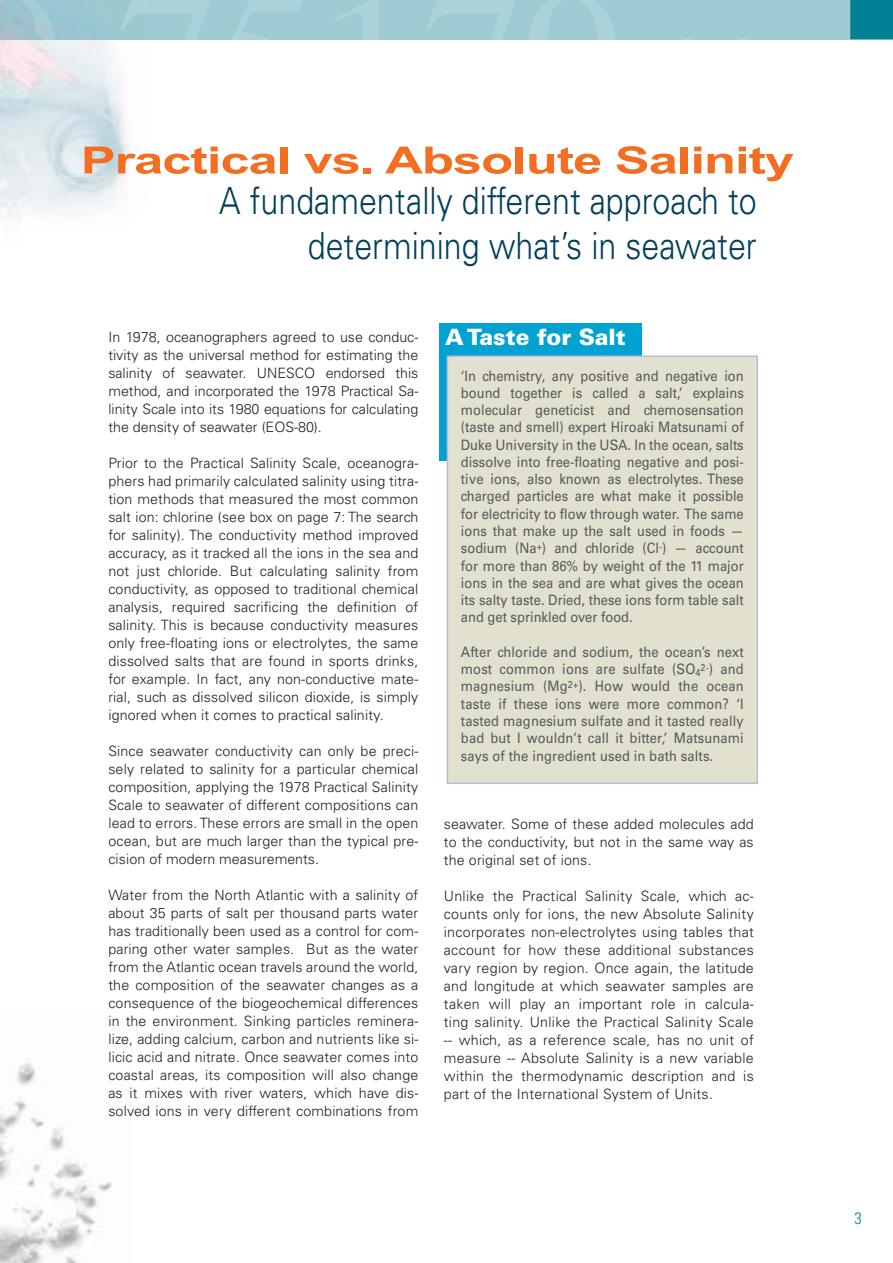
<style>
.page{position:relative;width:893px;height:1263px;background:#fff}
.page>*{position:absolute;margin:0;border:0;box-sizing:border-box;transform-origin:0 0}
.t1{font:300 37.5px/45px "Univers";color:#003f5b;text-align:right;scale:.86 1}
.t2{font:700 37.5px "Arial";letter-spacing:-.02em;color:#f36e21;scale:1.4 1}
.t3{font:900 22.5px "Univers";color:#fff}
.t4{font:300 condensed 16.5px "Univers";color:#008092}
.t5{font:14.4px/17.2px "Univers";color:#58595b;text-align:justify;scale:.9 1}
.t6{font:300 14.25px/18px "Univers";color:#231f20;text-align:justify}
</style>
<div class="page">
<div style="left:0;top:0;width:893px;height:40px;background:#9dcad3"></div>
<div style="left:850px;top:0;width:43px;height:39px;background:#008092"></div>
<img style="left:0;top:1062px;width:112px;height:201px">
<img style="left:0;top:0;width:120px;height:40px">
<div style="left:439px;top:323px;width:203px;height:138px;background:#00a2d2"></div>
<div style="left:447px;top:356px;width:310px;height:427px;background:#e2e0cf"></div>
<div style="left:447px;top:355px;width:311px;height:429px;border:2px solid #bcbcd9"></div>
<svg style="left:120px;top:0;width:27px;height:134px"></svg>
<h1 class="t2" style="left:81px;top:139px;width:511px">Practical vs. Absolute Salinity</h1>
<h1 class="t1" style="left:219px;top:182px;width:626px">A fundamentally different approach to determining what’s in seawater</h1>
<p class="t6" style="left:108px;top:329px;width:311px">In 1978, oceanographers agreed to use conduc-</p>
<p class="t6" style="left:108px;top:347px;width:311px">tivity as the universal method for estimating the</p>
<p class="t6" style="left:163px;top:365px;width:257px">of seawater. UNESCO endorsed this</p>
<p class="t6" style="left:108px;top:383px;width:311px">method, and incorporated the 1978 Practical Sa-</p>
<p class="t6" style="left:108px;top:401px;width:311px">linity Scale into its 1980 equations for calculating</p>
<p class="t6" style="left:108px;top:419px;width:215px">the density of seawater (EOS-80).</p>
<p class="t6" style="left:108px;top:455px;width:311px">Prior to the Practical Salinity Scale, oceanogra&shy;phers had primarily calculated salinity using titra&shy;tion methods that measured the most common salt ion: chlorine (see box on page 7: The search for salinity). The conductivity method improved accuracy, as it tracked all the ions in the sea and not just chloride. But calculating salinity from conductivity, as opposed to traditional chemical analysis, required sacrificing the definition of salinity. This is because conductivity measures only free-floating ions or electrolytes, the same dissolved salts that are found in sports drinks, for example. In fact, any non-conductive mate&shy;rial, such as dissolved silicon dioxide, is simply ignored when it comes to practical salinity.</p>
<p class="t6" style="left:108px;top:743px;width:311px">Since seawater conductivity can only be preci&shy;sely related to salinity for a particular chemical composition, applying the 1978 Practical Salinity Scale to seawater of different compositions can lead to errors. These errors are small in the open ocean, but are much larger than the typical pre&shy;cision of modern measurements.</p>
<p class="t6" style="left:108px;top:887px;width:311px">Water from the North Atlantic with a salinity of about 35 parts of salt per thousand parts water has traditionally been used as a control for com&shy;paring other water samples. But as the water from the Atlantic ocean travels around the world, the composition of the seawater changes as a consequence of the biogeochemical differences in the environment. Sinking particles reminera&shy;lize, adding calcium, carbon and nutrients like si&shy;licic acid and nitrate. Once seawater comes into coastal areas, its composition will also change as it mixes with river waters, which have dis&shy;solved ions in very different combinations from</p>
<p class="t6" style="left:108px;top:365px;width:45px">salinity</p>
<h2 class="t3" style="left:445px;top:329px;width:182px">A Taste for Salt</h2>
<p class="t5" style="left:461px;top:368px;width:316px">‘In chemistry, any positive and negative ion bound together is called a salt,’ explains molecular geneticist and chemosensation (taste and smell) expert Hiroaki Matsunami of Duke University in the USA. In the ocean, salts dissolve into free-floating negative and posi&shy;tive ions, also known as electrolytes. These charged particles are what make it possible for electricity to flow through water. The same ions that make up the salt used in foods — sodium (Na<sup>+</sup>) and chloride (Cl<sup>-</sup>) — account for more than 86% by weight of the 11 major ions in the sea and are what gives the ocean its salty taste. Dried, these ions form table salt and get sprinkled over food.</p>
<p class="t5" style="left:461px;top:644px;width:316px">After chloride and sodium, the ocean’s next most common ions are sulfate (SO<sub>4</sub><sup>2-</sup>) and magnesium (Mg<sup>2+</sup>). How would the ocean taste if these ions were more common? ‘I tasted magnesium sulfate and it tasted really bad but I wouldn’t call it bitter,’ Matsunami says of the ingredient used in bath salts.</p>
<p class="t6" style="left:444px;top:816px;width:311px">seawater. Some of these added molecules add to the conductivity, but not in the same way as the original set of ions.</p>
<p class="t6" style="left:444px;top:888px;width:311px">Unlike the Practical Salinity Scale, which ac&shy;counts only for ions, the new Absolute Salinity incorporates non-electrolytes using tables that account for how these additional substances vary region by region. Once again, the latitude and longitude at which seawater samples are taken will play an important role in calcula&shy;ting salinity. Unlike the Practical Salinity Scale -- which, as a reference scale, has no unit of measure -- Absolute Salinity is a new variable within the thermodynamic description and is part of the International System of Units.</p>
<p class="t4" style="left:854px;top:1213px;width:9px">3</p>
</div>
